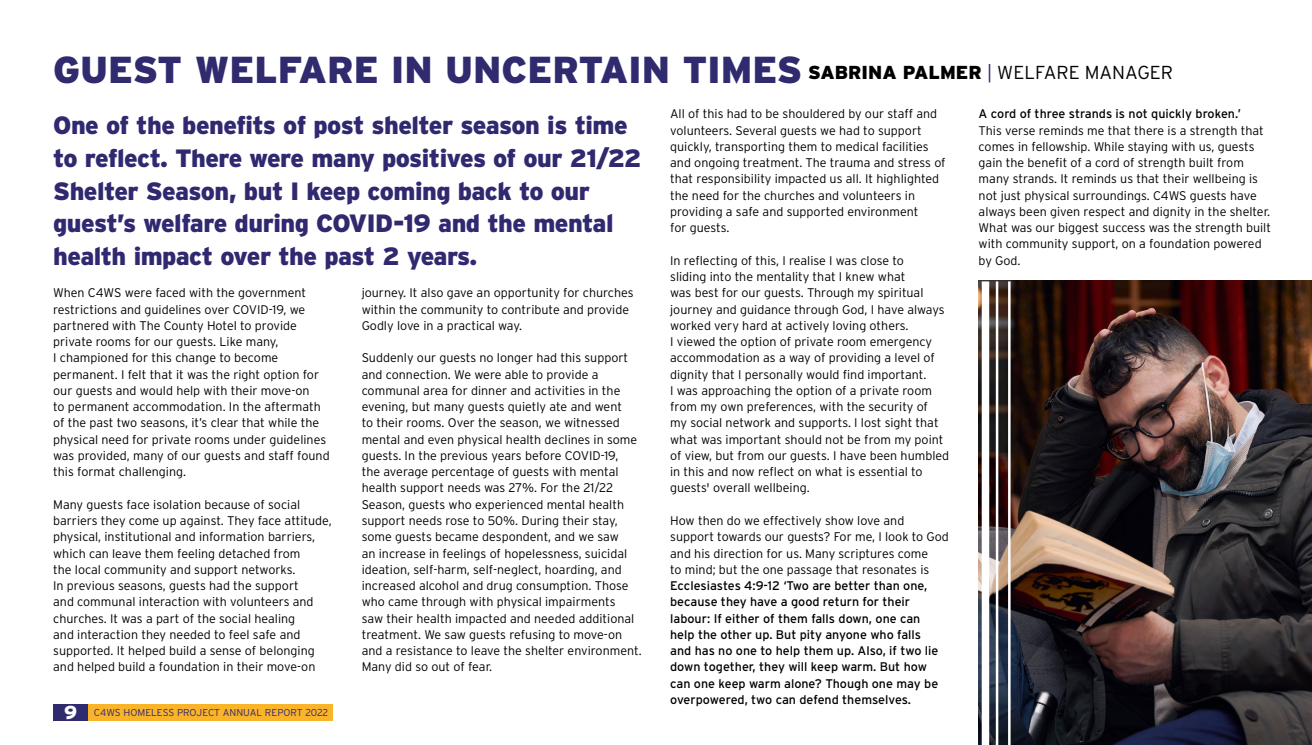
<style>
.page{position:relative;width:1312px;height:745px;background:#fff}
.page>*{position:absolute;margin:0;border:0;box-sizing:border-box;transform-origin:0 0}
.t1{font:900 37.5px "Interstate";color:#302a6f}
.t2{font:900 25px/32.5px "Interstate";letter-spacing:-.02em;color:#302970}
.t3{font:300 18.75px "Interstate";color:#000}
.t4{font:300 12.5px/16.2px "Interstate";color:#000}
.t5{font:12.5px/16.2px "Interstate";color:#000}
.t6{font:300 10px "Interstate";color:#302a6f}
.s1{font-weight:900}
.s2{color:#302a6f}
.s3{font-weight:900;font-size:18.75px;color:#fff}
</style>
<div class="page">
<div style="left:53px;top:703px;width:279px;height:16px;background:#fab42a"></div>
<div style="left:53px;top:703px;width:35px;height:16px;background:#302a6f"></div>
<img style="left:978px;top:281px;width:333px;height:463px">
<div style="left:981px;top:281px;width:7px;height:463px;background:#fff"></div>
<hr style="left:995px;top:281px;width:3px;height:463px;background:#fff">
<hr style="left:1007px;top:281px;width:3px;height:463px;background:#fff">
<h1 class="t1" style="left:53px;top:48px;width:750px">GUEST WELFARE IN UNCERTAIN TIMES</h1>
<h3 class="t3" style="left:808px;top:62px;width:366px"><span class="s1">SABRINA PALMER</span> <span class="s2">|</span> WELFARE MANAGER</h3>
<h2 class="t2" style="left:53px;top:109px;width:590px">One of the benefits of post shelter season is time to reflect. There were many positives of our 21/22<br>Shelter Season, but I keep coming back to our guest’s welfare during COVID-19 and the mental health impact over the past 2 years.</h2>
<p class="t4" style="left:53px;top:284px;width:278px">When C4WS were faced with the government restrictions and guidelines over COVID-19, we partnered with The County Hotel to provide private rooms for our guests. Like many,<br>I championed for this change to become permanent. I felt that it was the right option for our guests and would help with their move-on<br>to permanent accommodation. In the aftermath of the past two seasons, it’s clear that while the physical need for private rooms under guidelines was provided, many of our guests and staff found this format challenging.</p>
<p class="t4" style="left:53px;top:496px;width:280px">Many guests face isolation because of social barriers they come up against. They face attitude, physical, institutional and information barriers, which can leave them feeling detached from<br>the local community and support networks.<br>In previous seasons, guests had the support<br>and communal interaction with volunteers and churches. It was a part of the social healing<br>and interaction they needed to feel safe and supported. It helped build a sense of belonging and helped build a foundation in their move-on</p>
<p class="t6" style="left:64px;top:706px;width:266px"><span class="s3">9</span> C4WS HOMELESS PROJECT ANNUAL REPORT 2022</p>
<p class="t4" style="left:361px;top:284px;width:273px">journey. It also gave an opportunity for churches within the community to contribute and provide<br>Godly love in a practical way.</p>
<p class="t4" style="left:361px;top:349px;width:281px">Suddenly our guests no longer had this support and connection. We were able to provide a communal area for dinner and activities in the evening, but many guests quietly ate and went<br>to their rooms. Over the season, we witnessed mental and even physical health declines in some guests. In the previous years before COVID-19,<br>the average percentage of guests with mental health support needs was 27%. For the 21/22<br>Season, guests who experienced mental health support needs rose to 50%. During their stay, some guests became despondent, and we saw<br>an increase in feelings of hopelessness, suicidal ideation, self-harm, self-neglect, hoarding, and increased alcohol and drug consumption. Those who came through with physical impairments<br>saw their health impacted and needed additional treatment. We saw guests refusing to move-on and a resistance to leave the shelter environment.<br>Many did so out of fear.</p>
<p class="t4" style="left:670px;top:106px;width:277px">All of this had to be shouldered by our staff and volunteers. Several guests we had to support quickly, transporting them to medical facilities and ongoing treatment. The trauma and stress of that responsibility impacted us all. It highlighted the need for the churches and volunteers in providing a safe and supported environment<br>for guests.</p>
<p class="t4" style="left:670px;top:252px;width:280px">In reflecting of this, I realise I was close to<br>sliding into the mentality that I knew what<br>was best for our guests. Through my spiritual journey and guidance through God, I have always worked very hard at actively loving others.<br>I viewed the option of private room emergency accommodation as a way of providing a level of dignity that I personally would find important.<br>I was approaching the option of a private room from my own preferences, with the security of<br>my social network and supports. I lost sight that what was important should not be from my point of view, but from our guests. I have been humbled in this and now reflect on what is essential to guests' overall wellbeing.</p>
<p class="t4" style="left:670px;top:512px;width:280px">How then do we effectively show love and support towards our guests? For me, I look to God and his direction for us. Many scriptures come<br>to mind; but the one passage that resonates is</p>
<p class="t5" style="left:670px;top:577px;width:270px">Ecclesiastes 4:9-12 ‘Two are better than one, because they have a good return for their labour: If either of them falls down, one can help the other up. But pity anyone who falls and has no one to help them up. Also, if two lie down together, they will keep warm. But how can one keep warm alone? Though one may be overpowered, two can defend themselves.</p>
<p class="t5" style="left:978px;top:106px;width:264px">A cord of three strands is not quickly broken.’</p>
<p class="t4" style="left:978px;top:122px;width:294px">This verse reminds me that there is a strength that comes in fellowship. While staying with us, guests gain the benefit of a cord of strength built from many strands. It reminds us that their wellbeing is not just physical surroundings. C4WS guests have always been given respect and dignity in the shelter.<br>What was our biggest success was the strength built with community support, on a foundation powered by God.</p>
</div>
